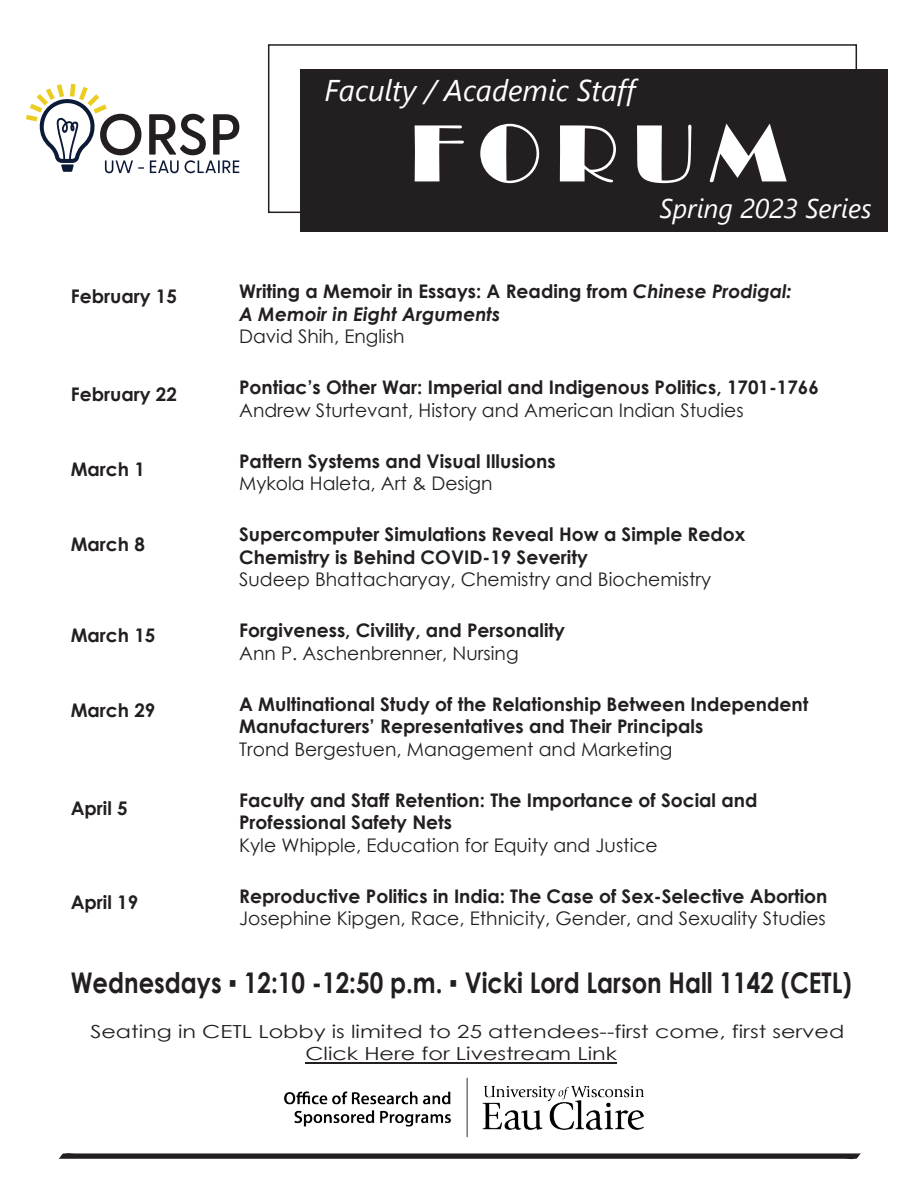
<style>
.page{position:relative;width:918px;height:1188px;background:#fff}
.page>*{position:absolute;margin:0;border:0;box-sizing:border-box;transform-origin:0 0}
.t1{font:84px "Broadway";letter-spacing:.17em;color:#fff}
.t2{font:italic 30px "Segoe UI";color:#fff}
.t3{font:700 28.5px "Century Gothic";color:#231f20;scale:.85 1}
.t4{font:italic 27px "Segoe UI";color:#fff}
.t5{font:700 18.75px/22.5px "Century Gothic";color:#231f20}
.t6{font:18.75px "Century Gothic";color:#231f20}
.t7{font:italic 700 18.75px/22.5px "Century Gothic";color:#231f20}
.t8{font:18px/22.5px "Century Gothic";color:#231f20;scale:1.24 1}
.s1{font-style:normal}
</style>
<div class="page">
<svg style="left:58px;top:1153px;width:803px;height:6px"></svg>
<div style="left:268px;top:44px;width:589px;height:169px;border:2px solid #231f20"></div>
<div style="left:300px;top:70px;width:588px;height:162px;background:#231f20"></div>
<svg style="left:26px;top:83px;width:213px;height:90px"></svg>
<img style="left:284px;top:1077px;width:360px;height:61px">
<hr style="left:305px;top:1063px;width:312px;height:1px;background:#231f20">
<h2 class="t2" style="left:324px;top:62px;width:312px">Faculty / Academic Staff</h2>
<h1 class="t1" style="left:410px;top:105px;width:379px">FORUM</h1>
<p class="t5" style="left:71px;top:284px;width:108px">February 15</p>
<p class="t5" style="left:71px;top:382px;width:108px">February 22</p>
<p class="t5" style="left:71px;top:457px;width:76px">March 1</p>
<p class="t5" style="left:71px;top:532px;width:76px">March 8</p>
<p class="t5" style="left:71px;top:623px;width:86px">March 15</p>
<p class="t5" style="left:71px;top:698px;width:86px">March 29</p>
<p class="t5" style="left:71px;top:796px;width:58px">April 5</p>
<p class="t5" style="left:71px;top:890px;width:69px">April 19</p>
<h3 class="t4" style="left:659px;top:183px;width:214px">Spring 2023 Series</h3>
<p class="t7" style="left:239px;top:279px;width:554px"><span class="s1">Writing a Memoir in Essays: A Reading from</span> Chinese Prodigal:<br>A Memoir in Eight Arguments</p>
<p class="t6" style="left:239px;top:323px;width:167px">David Shih, English</p>
<p class="t5" style="left:239px;top:375px;width:581px">Pontiac’s Other War: Imperial and Indigenous Politics, 1701-1766</p>
<p class="t6" style="left:239px;top:397px;width:506px">Andrew Sturtevant, History and American Indian Studies</p>
<p class="t5" style="left:239px;top:449px;width:318px">Pattern Systems and Visual Illusions</p>
<p class="t6" style="left:239px;top:470px;width:255px">Mykola Haleta, Art &amp; Design</p>
<p class="t5" style="left:239px;top:522px;width:508px">Supercomputer Simulations Reveal How a Simple Redox<br>Chemistry is Behind COVID-19 Severity</p>
<p class="t6" style="left:239px;top:566px;width:473px">Sudeep Bhattacharyay, Chemistry and Biochemistry</p>
<p class="t5" style="left:239px;top:618px;width:327px">Forgiveness, Civility, and Personality</p>
<p class="t6" style="left:239px;top:640px;width:281px">Ann P. Aschenbrenner, Nursing</p>
<p class="t5" style="left:239px;top:692px;width:571px">A Multinational Study of the Relationship Between Independent<br>Manufacturers’ Representatives and Their Principals</p>
<p class="t6" style="left:239px;top:736px;width:435px">Trond Bergestuen, Management and Marketing</p>
<p class="t5" style="left:239px;top:788px;width:520px">Faculty and Staff Retention: The Importance of Social and<br>Professional Safety Nets</p>
<p class="t6" style="left:239px;top:832px;width:420px">Kyle Whipple, Education for Equity and Justice</p>
<p class="t5" style="left:239px;top:884px;width:590px">Reproductive Politics in India: The Case of Sex-Selective Abortion</p>
<p class="t6" style="left:239px;top:905px;width:588px">Josephine Kipgen, Race, Ethnicity, Gender, and Sexuality Studies</p>
<h3 class="t3" style="left:71px;top:961px;width:920px">Wednesdays ▪ 12:10 -12:50 p.m. ▪ Vicki Lord Larson Hall 1142 (CETL)</h3>
<p class="t8" style="left:305px;top:1020px;width:436px;text-indent:-215px">Seating in CETL Lobby is limited to 25 attendees--first come, first served<br>Click Here for Livestream Link</p>
</div>
